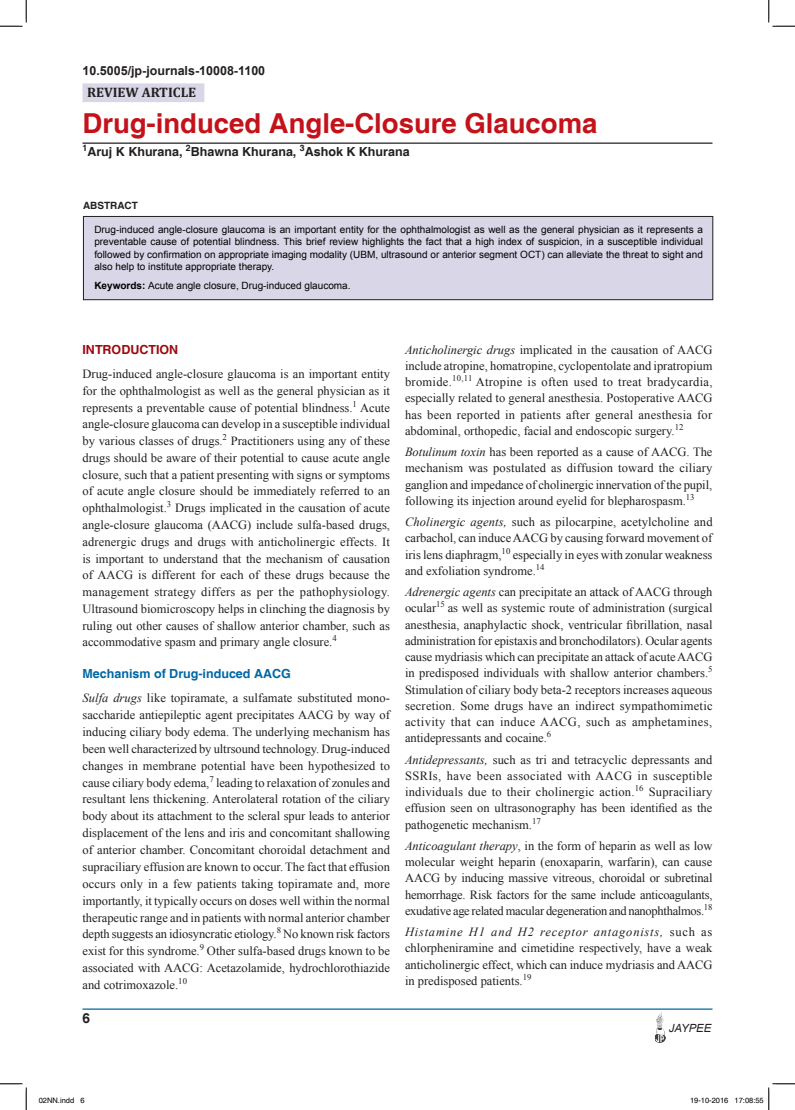
<style>
.page{position:relative;width:795px;height:1110px;background:#fff}
.page>*{position:absolute;margin:0;border:0;box-sizing:border-box;transform-origin:0 0}
.head{font:700 27.5px "Helvetica";color:#c4121a}
.type_of_article{font:700 13.75px "Cambria";color:#231f20}
.t1{font:700 13.75px "Helvetica";color:#231f20}
.text{font:12.5px/16.2px "Times New Roman";color:#231f20;text-align:justify}
.author{font:700 12.5px "Helvetica";color:#231f20}
.t2{font:700 12.5px "Arial";color:#231f20}
.B{font:700 12.5px "Helvetica";color:#0067a5}
.A{font:700 12.5px "Helvetica";color:#9d070d}
.author-2{font:italic 11.25px "Arial";color:#231f20}
.B-2{font:italic 11.25px "Arial";color:#231f20}
.Abstract{font:10px/12.5px "Arial";color:#000;text-align:justify}
.abstract-head{font:700 10px "Helvetica";color:#231f20}
.t3{font:7.5px "Helvetica";color:#000}
.s1{font-weight:700}
.s2{font-style:italic}
</style>
<div class="page">
<hr style="left:82px;top:1009px;width:630px;height:1px;background:#0067a5">
<img style="left:655px;top:1013px;width:11px;height:29px">
<div style="left:82px;top:83px;width:122px;height:19px;background:#d9d7e7;border:1px solid #d9d7e7"></div>
<div style="left:83px;top:216px;width:630px;height:84px;background:#d9d7e7"></div>
<div style="left:83px;top:216px;width:630px;height:84px;border:1px solid #231f20"></div>
<hr style="left:82px;top:143px;width:630px;height:1px;background:#231f20">
<svg style="left:0;top:0;width:27px;height:27px"></svg>
<svg style="left:0;top:1083px;width:27px;height:27px"></svg>
<svg style="left:768px;top:0;width:27px;height:27px"></svg>
<svg style="left:768px;top:1083px;width:27px;height:27px"></svg>
<p class="t2" style="left:82px;top:63px;width:184px">10.5005/jp-journals-10008-1100</p>
<p class="author-2" style="left:82px;top:80px;width:102px">Aruj K Khurana et al</p>
<p class="type_of_article" style="left:87px;top:83px;width:111px">REVIEW ARTICLE</p>
<p class="head" style="left:82px;top:106px;width:516px">Drug-induced Angle-Closure Glaucoma</p>
<p class="author" style="left:82px;top:144px;width:329px"><sup>1</sup>Aruj K Khurana, <sup>2</sup>Bhawna Khurana, <sup>3</sup>Ashok K Khurana</p>
<p class="abstract-head" style="left:83px;top:199px;width:56px">ABSTRACT</p>
<p class="Abstract" style="left:94px;top:223px;width:610px">Drug-induced angle-closure glaucoma is an important entity for the ophthalmologist as well as the general physician as it represents a preventable cause of potential blindness. This brief review highlights the fact that a high index of suspicion, in a susceptible individual followed by confirmation on appropriate imaging modality (UBM, ultrasound or anterior segment OCT) can alleviate the threat to sight and also help to institute appropriate therapy.</p>
<p class="Abstract" style="left:94px;top:279px;width:258px"><span class="s1">Keywords:</span> Acute angle closure, Drug-induced glaucoma.</p>
<p class="A" style="left:82px;top:342px;width:97px">INTRODUCTION</p>
<p class="text" style="left:82px;top:365px;width:309px;line-height:16.8px">Drug-induced angle-closure glaucoma is an important entity for the ophthalmologist as well as the general physician as it represents a preventable cause of potential blindness.<sup>1</sup> Acute angle-closure glaucoma can develop in a susceptible individual by various classes of drugs.<sup>2</sup> Practitioners using any of these drugs should be aware of their potential to cause acute angle closure, such that a patient presenting with signs or symptoms of acute angle closure should be immediately referred to an ophthalmologist.<sup>3</sup> Drugs implicated in the causation of acute angle-closure glaucoma (AACG) include sulfa-based drugs, adrenergic drugs and drugs with anticholinergic effects. It is important to understand that the mechanism of causation of AACG is different for each of these drugs because the management strategy differs as per the pathophysiology.<br>Ultrasound biomicroscopy helps in clinching the diagnosis by ruling out other causes of shallow anterior chamber, such as accommodative spasm and primary angle closure.<sup>4</sup></p>
<p class="B" style="left:82px;top:666px;width:210px">Mechanism of Drug-induced AACG</p>
<p class="text" style="left:82px;top:690px;width:309px;line-height:16.9px"><span class="s2">Sulfa drugs</span> like topiramate, a sulfamate substituted mono&shy;saccharide antiepileptic agent precipitates AACG by way of inducing ciliary body edema. The underlying mechanism has been well characterized by ultrsound technology. Drug-induced changes in membrane potential have been hypothesized to cause ciliary body edema,<sup>7</sup> leading to relaxation of zonules and resultant lens thickening. Anterolateral rotation of the ciliary body about its attachment to the scleral spur leads to anterior displacement of the lens and iris and concomitant shallowing of anterior chamber. Concomitant choroidal detachment and supraciliary effusion are known to occur. The fact that effusion occurs only in a few patients taking topiramate and, more importantly, it typically occurs on doses well within the normal therapeutic range and in patients with normal anterior chamber depth suggests an idiosyncratic etiology.<sup>8</sup> No known risk factors exist for this syndrome.<sup>9</sup> Other sulfa-based drugs known to be associated with AACG: Acetazolamide, hydrochlorothiazide and cotrimoxazole.<sup>10</sup></p>
<p class="t1" style="left:82px;top:1010px;width:9px">6</p>
<p class="text" style="left:405px;top:341px;width:309px"><span class="s2">Anticholinergic drugs</span> implicated in the causation of AACG include atropine, homatropine, cyclopentolate and ipratropium bromide.<sup>10,11</sup> Atropine is often used to treat bradycardia, especially related to general anesthesia. Postoperative AACG has been reported in patients after general anesthesia for abdominal, orthopedic, facial and endoscopic surgery.<sup>12</sup></p>
<p class="text" style="left:405px;top:444px;width:309px"><span class="s2">Botulinum toxin</span> has been reported as a cause of AACG. The mechanism was postulated as diffusion toward the ciliary ganglion and impedance of cholinergic innervation of the pupil, following its injection around eyelid for blepharospasm.<sup>13</sup></p>
<p class="text" style="left:405px;top:514px;width:309px"><span class="s2">Cholinergic agents,</span> such as pilocarpine, acetylcholine and carbachol, can induce AACG by causing forward movement of iris lens diaphragm,<sup>10</sup> especially in eyes with zonular weakness and exfoliation syndrome.<sup>14</sup></p>
<p class="text" style="left:405px;top:584px;width:309px"><span class="s2">Adrenergic agents</span> can precipitate an attack of AACG through ocular<sup>15</sup> as well as systemic route of administration (surgical anesthesia, anaphylactic shock, ventricular fibrillation, nasal administration for epistaxis and bronchodilators). Ocular agents cause mydriasis which can precipitate an attack of acute AACG in predisposed individuals with shallow anterior chambers.<sup>5<br></sup>Stimulation of ciliary body beta-2 receptors increases aqueous secretion. Some drugs have an indirect sympathomimetic activity that can induce AACG, such as amphetamines, antidepressants and cocaine.<sup>6</sup></p>
<p class="text" style="left:405px;top:751px;width:309px"><span class="s2">Antidepressants,</span> such as tri and tetracyclic depressants and SSRIs, have been associated with AACG in susceptible individuals due to their cholinergic action.<sup>16</sup> Supraciliary effusion seen on ultrasonography has been identified as the pathogenetic mechanism.<sup>17</sup></p>
<p class="text" style="left:405px;top:837px;width:309px"><span class="s2">Anticoagulant therapy</span>, in the form of heparin as well as low molecular weight heparin (enoxaparin, warfarin), can cause AACG by inducing massive vitreous, choroidal or subretinal hemorrhage. Risk factors for the same include anticoagulants, exudative age related macular degeneration and nanophthalmos.<sup>18</sup></p>
<p class="text" style="left:405px;top:924px;width:309px"><span class="s2">Histamine H1 and H2 receptor antagonists,</span> such as chlorpheniramine and cimetidine respectively, have a weak anticholinergic effect, which can induce mydriasis and AACG in predisposed patients.<sup>19</sup></p>
<p class="B-2" style="left:669px;top:1021px;width:44px">JAYPEE</p>
<p class="t3" style="left:39px;top:1096px;width:47px">02NN.indd 6</p>
<p class="t3" style="left:690px;top:1096px;width:75px">19-10-2016 17:08:55</p>
</div>
